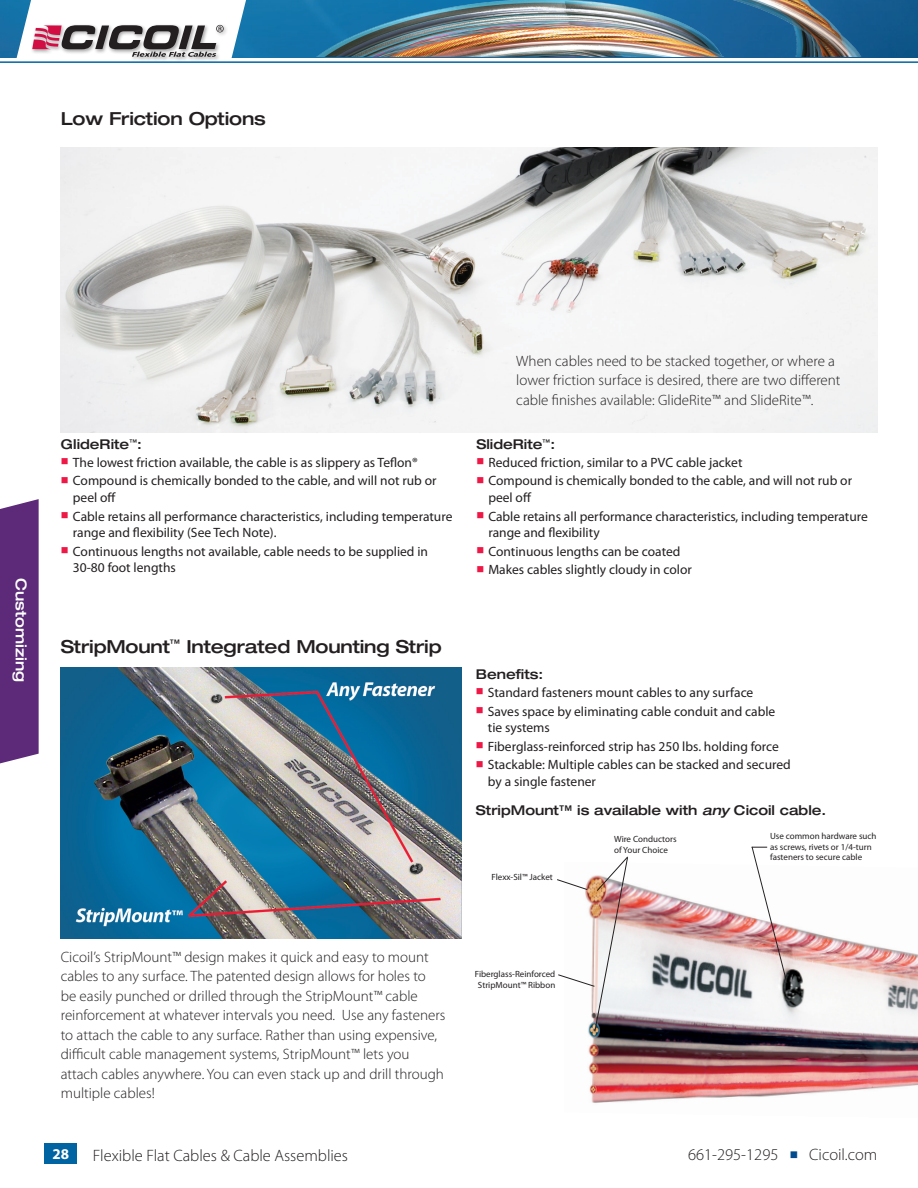
<style>
.page{position:relative;width:918px;height:1188px;background:#fff}
.page>*{position:absolute;margin:0;border:0;box-sizing:border-box;transform-origin:0 0}
.SubHeader{font:500 expanded 18px "Helvetica Neue";letter-spacing:-.01em;color:#231f20}
.t1{font:300 16.5px "Myriad Pro";color:#231f20}
.Intro{font:300 15px/19.5px "Myriad Pro";color:#231f20}
.t2{font:500 expanded 15px "Helvetica Neue";color:#fff}
.t3{font:700 15px "Myriad Pro";color:#fff}
.t4{font:13.5px/16.5px "Myriad Pro";color:#231f20}
.Body_Header{font:500 expanded 13.5px "Helvetica Neue";color:#231f20}
.Callouts{font:9px/10.5px "Myriad Pro";color:#231f20}
.s1{font-style:italic}
.s2{color:#004a8d}
</style>
<div class="page">
<div style="left:0;top:499px;width:39px;height:265px;background:#5c2a78"></div>
<img style="left:0;top:0;width:918px;height:57px">
<svg style="left:14px;top:0;width:237px;height:61px"></svg>
<hr style="left:0;top:61px;width:918px;height:2px;background:#0063a2">
<div style="left:45px;top:1143px;width:32px;height:21px;background:#0063a2"></div>
<img style="left:271px;top:0;width:607px;height:57px">
<img style="left:61px;top:668px;width:400px;height:270px">
<img style="left:61px;top:147px;width:817px;height:285px">
<img style="left:588px;top:884px;width:330px;height:219px">
<img style="left:751px;top:846px;width:37px;height:138px">
<svg style="left:557px;top:856px;width:72px;height:176px"></svg>
<p class="SubHeader" style="left:61px;top:107px;width:207px">Low Friction Options</p>
<p class="t2" style="left:31px;top:578px;width:106px;rotate:90deg">Customizing</p>
<p class="Body_Header" style="left:61px;top:436px;width:82px">GlideRite<sup>™</sup>:</p>
<p class="t4" style="left:73px;top:454px;width:346px">The lowest friction available, the cable is as slippery as Teflon®</p>
<p class="t4" style="left:73px;top:473px;width:365px">Compound is chemically bonded to the cable, and will not rub or peel off</p>
<p class="t4" style="left:73px;top:508px;width:381px">Cable retains all performance characteristics, including temperature range and flexibility (See Tech Note).</p>
<p class="t4" style="left:73px;top:543px;width:357px">Continuous lengths not available, cable needs to be supplied in<br>30-80 foot lengths</p>
<p class="Intro" style="left:516px;top:351px;width:326px">When cables need to be stacked together, or where a lower friction surface is desired, there are two different cable finishes available: GlideRite™ and SlideRite™.</p>
<p class="Body_Header" style="left:476px;top:436px;width:80px">SlideRite<sup>™</sup>:</p>
<p class="t4" style="left:488px;top:454px;width:256px">Reduced friction, similar to a PVC cable jacket</p>
<p class="t4" style="left:488px;top:473px;width:365px">Compound is chemically bonded to the cable, and will not rub or peel off</p>
<p class="t4" style="left:488px;top:508px;width:381px">Cable retains all performance characteristics, including temperature range and flexibility</p>
<p class="t4" style="left:488px;top:543px;width:194px">Continuous lengths can be coated</p>
<p class="t4" style="left:488px;top:561px;width:205px">Makes cables slightly cloudy in color</p>
<p class="SubHeader" style="left:61px;top:635px;width:382px">StripMount<sup>™</sup> Integrated Mounting Strip</p>
<p class="Body_Header" style="left:476px;top:666px;width:69px">Benefits:</p>
<p class="t4" style="left:488px;top:684px;width:267px">Standard fasteners mount cables to any surface</p>
<p class="t4" style="left:488px;top:703px;width:289px">Saves space by eliminating cable conduit and cable tie systems</p>
<p class="t4" style="left:488px;top:738px;width:293px">Fiberglass-reinforced strip has 250 lbs. holding force</p>
<p class="t4" style="left:488px;top:756px;width:304px">Stackable: Multiple cables can be stacked and secured by a single fastener</p>
<p class="Body_Header" style="left:476px;top:802px;width:352px">StripMount™ is available with <span class="s1">any</span> Cicoil cable.</p>
<p class="Callouts" style="left:492px;top:872px;width:63px">Flexx-Sil™ Jacket</p>
<p class="Callouts" style="left:614px;top:834px;width:64px">Wire Conductors of Your Choice</p>
<p class="Callouts" style="left:770px;top:831px;width:108px">Use common hardware such as screws, rivets or 1/4-turn fasteners to secure cable</p>
<p class="Intro" style="left:61px;top:947px;width:386px">Cicoil’s StripMount™ design makes it quick and easy to mount cables to any surface. The patented design allows for holes to<br>be easily punched or drilled through the StripMount™ cable reinforcement at whatever intervals you need. Use any fasteners to attach the cable to any surface. Rather than using expensive, difficult cable management systems, StripMount™ lets you attach cables anywhere. You can even stack up and drill through multiple cables!</p>
<p class="Callouts" style="left:475px;top:969px;width:82px;text-align:center">Fiberglass-Reinforced<br>StripMount™ Ribbon</p>
<p class="t3" style="left:52px;top:1144px;width:18px">28</p>
<p class="t1" style="left:93px;top:1146px;width:257px">Flexible Flat Cables &amp; Cable Assemblies</p>
<p class="t1" style="left:688px;top:1146px;width:191px">661-295-1295 <span class="s2">▪</span> Cicoil.com</p>
</div>
